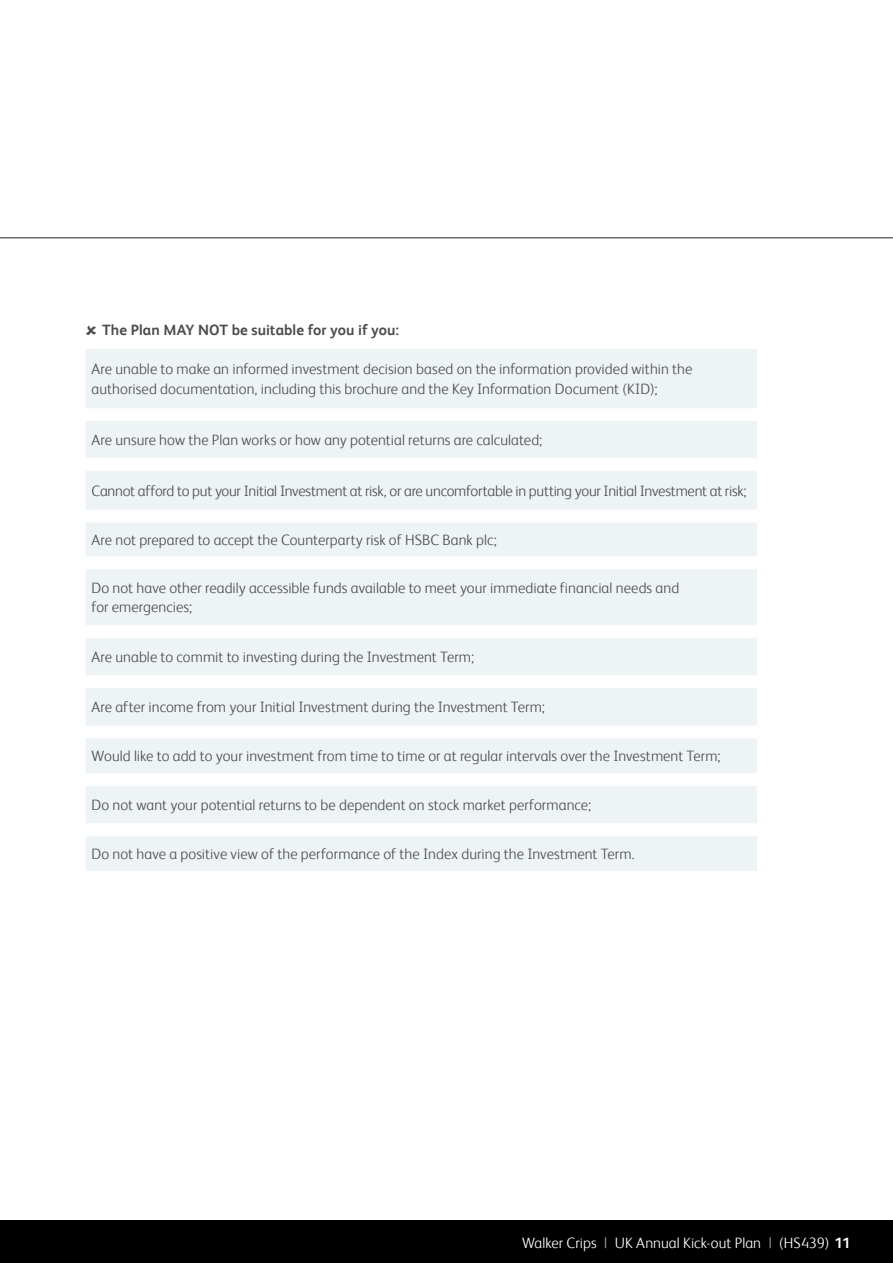
<style>
.page{position:relative;width:893px;height:1263px;background:#fff}
.page>*{position:absolute;margin:0;border:0;box-sizing:border-box;transform-origin:0 0}
.Main_body_text{font:300 15px/19.5px "FS Albert";letter-spacing:.005em;color:#4b4c4d}
.Main_body_text-2{font:300 15px "FS Albert";letter-spacing:-.015em;color:#4b4c4d}
.Main_body_text-3{font:300 15px "FS Albert";letter-spacing:.005em;color:#fff}
.Main_body_text-4{font:700 15px "FS Albert";letter-spacing:.005em;color:#4b4c4d}
.s1{font-weight:400;color:#939598}
.s2{font-weight:700}
</style>
<div class="page">
<svg style="left:86px;top:349px;width:671px;height:522px;fill:#eef3f6"></svg>
<hr style="left:0;top:237px;width:893px;height:1px;background:#636366">
<div style="left:0;top:1220px;width:893px;height:43px;background:#000"></div>
<p class="Main_body_text-4" style="left:102px;top:321px;width:298px">The Plan MAY NOT be suitable for you if you:</p>
<p class="Main_body_text" style="left:92px;top:359px;width:602px">Are unable to make an informed investment decision based on the information provided within the authorised documentation, including this brochure and the Key Information Document (KID);</p>
<p class="Main_body_text" style="left:92px;top:430px;width:452px">Are unsure how the Plan works or how any potential returns are calculated;</p>
<p class="Main_body_text-2" style="left:92px;top:482px;width:657px">Cannot afford to put your Initial Investment at risk, or are uncomfortable in putting your Initial Investment at risk;</p>
<p class="Main_body_text" style="left:92px;top:530px;width:407px">Are not prepared to accept the Counterparty risk of HSBC Bank plc;</p>
<p class="Main_body_text" style="left:92px;top:578px;width:589px">Do not have other readily accessible funds available to meet your immediate financial needs and for emergencies;</p>
<p class="Main_body_text" style="left:92px;top:647px;width:384px">Are unable to commit to investing during the Investment Term;</p>
<p class="Main_body_text" style="left:92px;top:697px;width:455px">Are after income from your Initial Investment during the Investment Term;</p>
<p class="Main_body_text" style="left:92px;top:746px;width:630px">Would like to add to your investment from time to time or at regular intervals over the Investment Term;</p>
<p class="Main_body_text" style="left:92px;top:795px;width:501px">Do not want your potential returns to be dependent on stock market performance;</p>
<p class="Main_body_text" style="left:92px;top:844px;width:545px">Do not have a positive view of the performance of the Index during the Investment Term.</p>
<p class="Main_body_text-3" style="left:522px;top:1234px;width:330px">Walker Crips <span class="s1">|</span> UK Annual Kick-out Plan <span class="s1">|</span> (HS439) <span class="s2">11</span></p>
</div>
